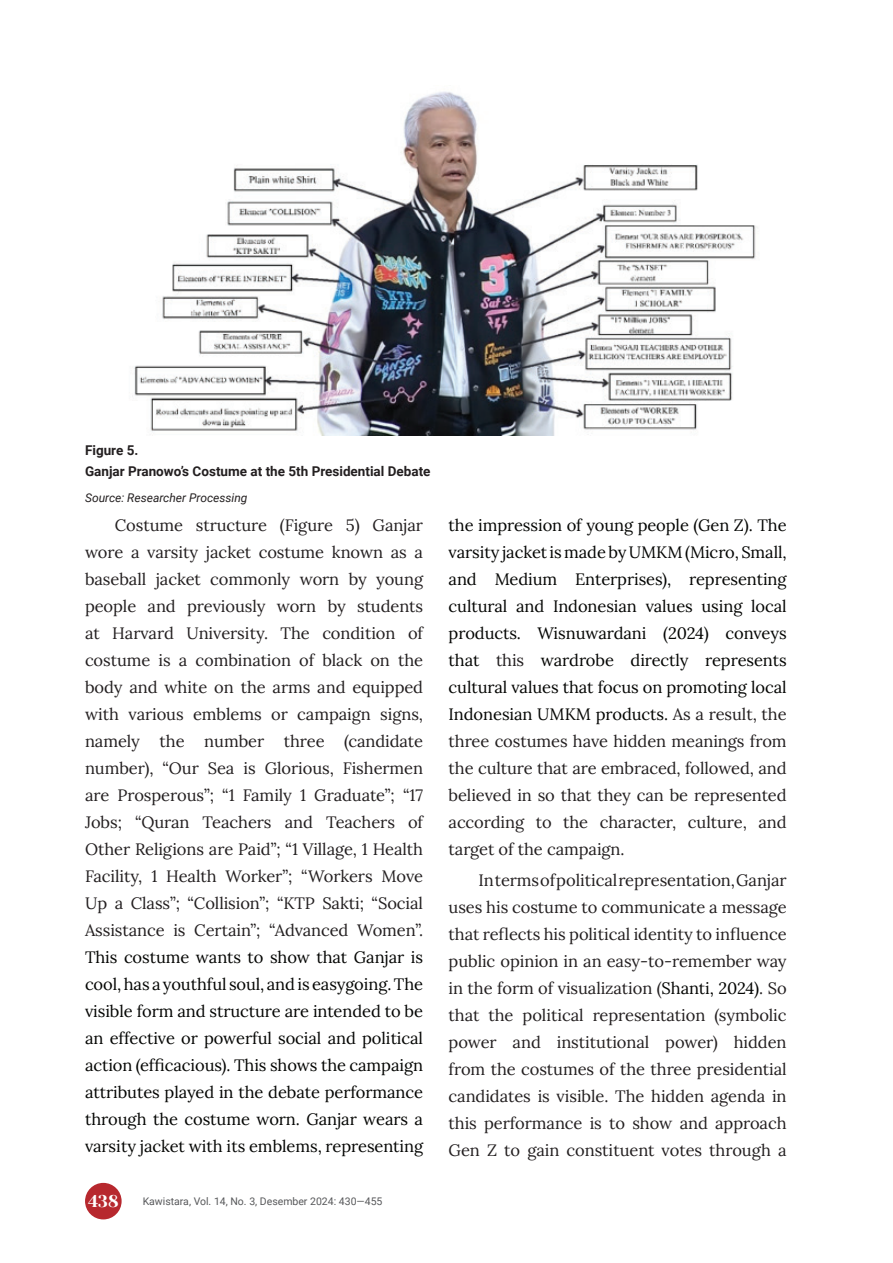
<style>
.page{position:relative;width:893px;height:1263px;background:#fff}
.page>*{position:absolute;margin:0;border:0;box-sizing:border-box;transform-origin:0 0}
.t1{font:16.95px "Yeseva One";color:#fff}
.t2{font:16.5px/27px "Lora";letter-spacing:-.005em;color:#231f20;text-align:justify}
.t3{font:16.5px/27px "Lora";letter-spacing:-.005em;color:#040503;text-align:justify}
.t4{font:700 13.5px/21px "Roboto";color:#231f20}
.t5{font:italic 12px "Roboto";color:#231f20}
.t6{font:10.5px "Roboto";color:#57585a}
.s1{color:#231f20}
.s2{color:#040503}
</style>
<div class="page">
<div style="left:85px;top:1183px;width:37px;height:36px;background:#b7282e;border-radius:50%"></div>
<img style="left:134px;top:92px;width:624px;height:343px">
<p class="t4" style="left:85px;top:439px;width:347px">Figure 5.<br>Ganjar Pranowo’s Costume at the 5th Presidential Debate</p>
<p class="t5" style="left:85px;top:489px;width:164px">Source: Researcher Processing</p>
<p class="t2" style="left:85px;top:511px;width:340px;text-indent:30px">Costume structure (Figure 5) Ganjar wore a varsity jacket costume known as a baseball jacket commonly worn by young people and previously worn by students at Harvard University. The condition of costume is a combination of black on the body and white on the arms and equipped with various emblems or campaign signs, namely the number three (candidate number), “Our Sea is Glorious, Fishermen are Prosperous”; “1 Family 1 Graduate”; “17<br>Jobs; “Quran Teachers and Teachers of Other Religions are Paid”; “1 Village, 1 Health Facility, 1 Health Worker”; “Workers Move Up a Class”; “Collision”; “KTP Sakti; “Social Assistance is Certain”; “Advanced Women”.</p>
<p class="t3" style="left:85px;top:943px;width:340px">This costume wants to show that Ganjar is cool, has a youthful soul, and is easygoing. The visible form and structure are intended to be an effective or powerful social and political action (efficacious). This shows the campaign attributes played in the debate performance through the costume worn. Ganjar wears a varsity jacket with its emblems, representing</p>
<p class="t1" style="left:88px;top:1188px;width:32px">438</p>
<p class="t6" style="left:143px;top:1194px;width:241px">Kawistara, Vol. 14, No. 3, Desember 2024: 430—455</p>
<p class="t3" style="left:449px;top:511px;width:340px">the impression of young people (Gen Z). The varsity jacketis made by UMKM (Micro, Small, and Medium Enterprises), representing cultural and Indonesian values using local products. Wisnuwardani (2024) conveys that <span class="s1">this</span> wardrobe directly represents cultural values that focus on promoting local Indonesian UMKM products. <span class="s1">As a result, the three costumes have hidden meanings from the culture that are embraced, followed, and believed in so that they can be represented according to the character, culture, and target of the campaign.</span></p>
<p class="t2" style="left:449px;top:866px;width:340px;text-indent:30px">In terms of political representation, Ganjar uses his costume to communicate a message that reflects his political identity to influence public opinion in an easy-to-remember way in the form of visualization (<span class="s2">Shanti, 2024)</span>. So that the political representation (symbolic power and institutional power) hidden from the costumes of the three presidential candidates is visible. The hidden agenda in this performance is to show and approach Gen Z to gain constituent votes through a</p>
</div>
